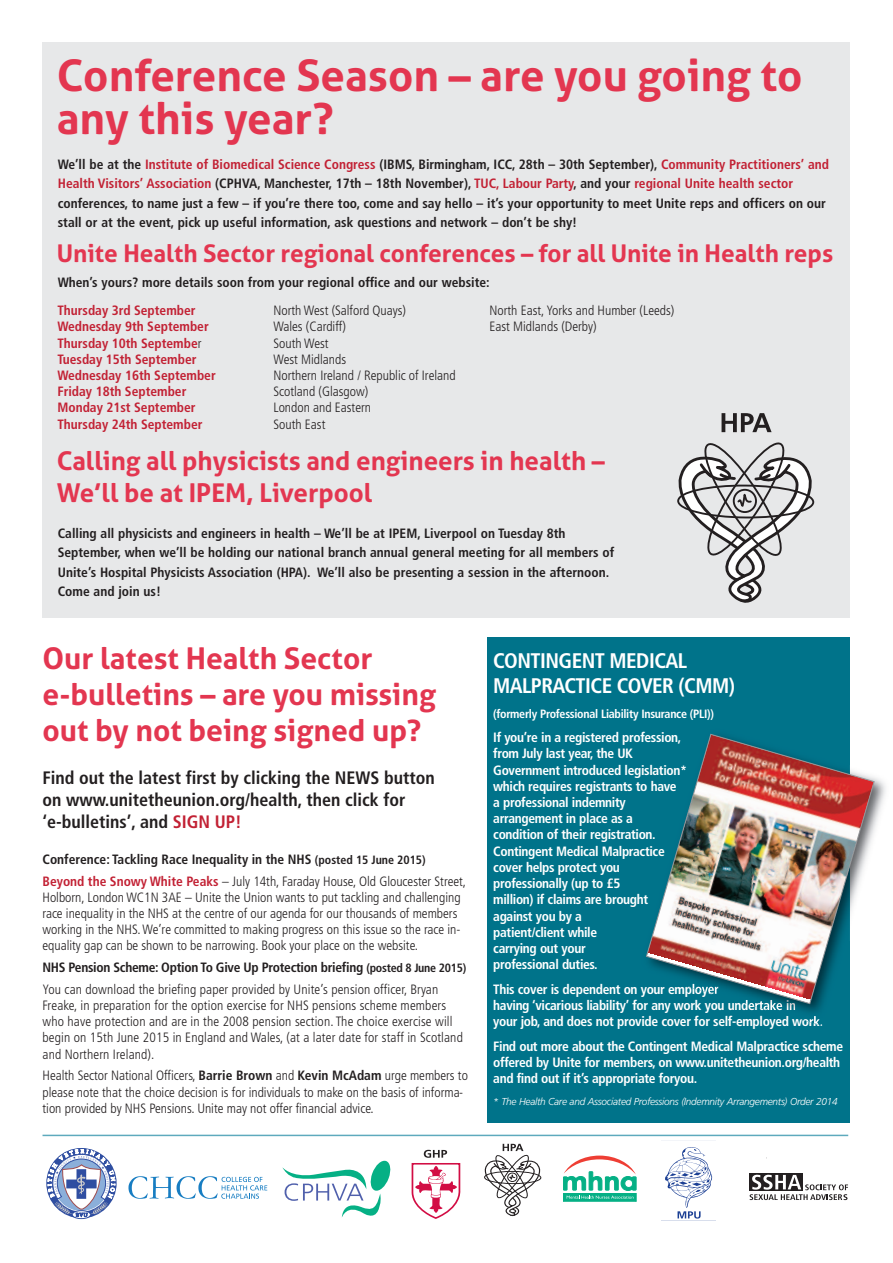
<style>
.page{position:relative;width:893px;height:1263px;background:#fff}
.page>*{position:absolute;margin:0;border:0;box-sizing:border-box;transform-origin:0 0}
.t1{font:700 43.8px/43.8px "Aller";color:#e33650}
.t2{font:700 30px/36px "Aller";color:#e33650}
.t3{font:700 25.95px/31.8px "Aller";color:#e33650}
.t4{font:700 24.45px "Aller";color:#e33650}
.t5{font:700 condensed 21.15px/25.3px "Frutiger";letter-spacing:-.025em;color:#fff}
.t6{font:700 condensed 18px/21.6px "Frutiger";color:#231f20}
.t7{font:300 condensed 13.5px/16.2px "Frutiger";color:#231f20}
.t8{font:700 condensed 13.5px/19.5px "Frutiger";color:#231f20}
.t9{font:700 condensed 13.5px/16.2px "Frutiger";letter-spacing:-.025em;color:#fff}
.t10{font:700 condensed 13.5px "Frutiger";color:#c22134}
.t11{font:700 condensed 12px "Frutiger";letter-spacing:-.025em;color:#fff}
.t12{font:italic 300 10.05px "Frutiger";letter-spacing:-.025em;color:#fff}
.s1{color:#c22134}
.s2{font-weight:300;color:#231f20}
.s3{font-weight:700}
.s4{font-weight:700;font-size:12px}
.s5{font-weight:700;color:#c22134}
</style>
<div class="page">
<div style="left:43px;top:43px;width:807px;height:575px;background:#e7e8e9"></div>
<hr style="left:43px;top:1135px;width:805px;height:1px;background:#5eaabd">
<svg style="left:72px;top:1210px;width:19px;height:9px"></svg>
<svg style="left:48px;top:1149px;width:67px;height:68px"></svg>
<svg style="left:128px;top:1176px;width:139px;height:23px"></svg>
<svg style="left:282px;top:1161px;width:108px;height:57px"></svg>
<svg style="left:412px;top:1150px;width:48px;height:69px"></svg>
<svg style="left:484px;top:1144px;width:57px;height:72px"></svg>
<div style="left:563px;top:1193px;width:73px;height:8px;border:1px solid #05b085"></div>
<svg style="left:563px;top:1155px;width:73px;height:44px"></svg>
<svg style="left:750px;top:1173px;width:53px;height:2px"></svg>
<svg style="left:750px;top:1175px;width:98px;height:25px"></svg>
<svg style="left:665px;top:1147px;width:48px;height:72px"></svg>
<div style="left:487px;top:638px;width:363px;height:485px;background:#00738a"></div>
<img style="left:874px;top:777px;width:12px;height:55px">
<img style="left:710px;top:733px;width:113px;height:293px">
<img style="left:646px;top:734px;width:228px;height:270px">
<svg style="left:677px;top:413px;width:137px;height:190px"></svg>
<h1 class="t1" style="left:57px;top:53px;width:747px">Conference Season – are you going to any this year?</h1>
<p class="t8" style="left:58px;top:155px;width:773px">We’ll be at the <span class="s1">Institute of Biomedical Science Congress</span> (IBMS, Birmingham, ICC, 28th – 30th September), <span class="s1">Community Practitioners’ and Health Visitors’ Association</span> (CPHVA, Manchester, 17th – 18th November), <span class="s1">TUC, Labour Party</span>, and your <span class="s1">regional Unite health sector </span>conferences, to name just a few – if you’re there too, come and say hello – it’s your opportunity to meet Unite reps and officers on our stall or at the event, pick up useful information, ask questions and network – don’t be shy!</p>
<h3 class="t4" style="left:57px;top:239px;width:778px">Unite Health Sector regional conferences – for all Unite in Health reps</h3>
<p class="t8" style="left:58px;top:273px;width:433px">When’s yours? more details soon from your regional office and our website:</p>
<p class="t10" style="left:57px;top:305px;width:140px">Thursday 3rd September</p>
<p class="t7" style="left:273px;top:304px;width:134px">North West (Salford Quays)</p>
<p class="t7" style="left:489px;top:304px;width:186px">North East, Yorks and Humber (Leeds)</p>
<p class="t10" style="left:57px;top:321px;width:153px">Wednesday 9th September</p>
<p class="t7" style="left:273px;top:320px;width:74px">Wales (Cardiff)</p>
<p class="t7" style="left:489px;top:320px;width:109px">East Midlands (Derby)</p>
<p class="t10" style="left:57px;top:337px;width:146px">Thursday 10th Septembe<span class="s2">r</span></p>
<p class="t7" style="left:273px;top:336px;width:57px">South West</p>
<p class="t10" style="left:57px;top:354px;width:141px">Tuesday 15th September</p>
<p class="t7" style="left:273px;top:352px;width:74px">West Midlands</p>
<p class="t10" style="left:57px;top:370px;width:160px">Wednesday 16th September</p>
<p class="t7" style="left:273px;top:368px;width:184px">Northern Ireland / Republic of Ireland</p>
<p class="t10" style="left:57px;top:386px;width:130px">Friday 18th September</p>
<p class="t7" style="left:273px;top:385px;width:96px">Scotland (Glasgow)</p>
<p class="t10" style="left:57px;top:402px;width:140px">Monday 21st September</p>
<p class="t7" style="left:273px;top:401px;width:99px">London and Eastern</p>
<p class="t10" style="left:57px;top:418px;width:147px">Thursday 24th September</p>
<p class="t7" style="left:273px;top:417px;width:53px">South East</p>
<h3 class="t3" style="left:57px;top:444px;width:550px">Calling all physicists and engineers in health –<br>We’ll be at IPEM, Liverpool</h3>
<p class="t8" style="left:58px;top:524px;width:558px">Calling all physicists and engineers in health – We’ll be at IPEM, Liverpool on Tuesday 8th September, when we’ll be holding our national branch annual general meeting for all members of Unite’s Hospital Physicists Association (HPA). We’ll also be presenting a session in the afternoon.<br>Come and join us!</p>
<h2 class="t2" style="left:43px;top:640px;width:395px">Our latest Health Sector e-bulletins – are you missing out by not being signed up?</h2>
<h3 class="t6" style="left:43px;top:769px;width:394px">Find out the latest first by clicking the NEWS button on www.unitetheunion.org/health, then click for ‘e-bulletins’, and <span class="s1">SIGN UP!</span></h3>
<p class="t7" style="left:43px;top:849px;width:425px;line-height:21.8px"><span class="s3">Conference: Tackling Race Inequality in the NHS</span> <span class="s4">(posted 15 June 2015)<br></span><span class="s5">Beyond the Snowy White Peaks</span> – July 14th, Faraday House, Old Gloucester Street,</p>
<p class="t7" style="left:43px;top:890px;width:420px">Holborn, London WC1N 3AE – Unite the Union wants to put tackling and challenging race inequality in the NHS at the centre of our agenda for our thousands of members working in the NHS.We’re committed to making progress on this issue so the race in&shy;equality gap can be shown to be narrowing. Book your place on the website.</p>
<p class="t7" style="left:43px;top:958px;width:425px;line-height:21.8px"><span class="s3">NHS Pension Scheme: Option To Give Up Protection briefing</span> <span class="s4">(posted 8 June 2015)<br></span>You can download the briefing paper provided by Unite’s pension officer, Bryan</p>
<p class="t7" style="left:43px;top:998px;width:422px">Freake, in preparation for the option exercise for NHS pensions scheme members who have protection and are in the 2008 pension section. The choice exercise will begin on 15th June 2015 in England and Wales, (at a later date for staff in Scotland and Northern Ireland).</p>
<p class="t7" style="left:43px;top:1069px;width:427px">Health Sector National Officers, <span class="s3">Barrie Brown</span> and <span class="s3">Kevin McAdam</span> urge members to please note that the choice decision is for individuals to make on the basis of informa&shy;tion provided by NHS Pensions. Unite may not offer financial advice.</p>
<h3 class="t5" style="left:493px;top:650px;width:243px">CONTINGENT MEDICAL<br>MALPRACTICE COVER (CMM)</h3>
<p class="t11" style="left:493px;top:708px;width:222px">(formerly Professional Liability Insurance (PLI))</p>
<p class="t9" style="left:493px;top:730px;width:195px">If you’re in a registered profession, from July last year, the UK<br>Government introduced legislation* which requires registrants to have<br>a professional indemnity arrangement in place as a<br>condition of their registration.<br>Contingent Medical Malpractice cover helps protect you professionally (up to £5<br>million) if claims are brought against you by a<br>patient/client while<br>carrying out your<br>professional duties.</p>
<p class="t9" style="left:493px;top:982px;width:331px">This cover is dependent on your employer<br>having ‘vicarious liability’ for any work you undertake in your job, and does not provide cover for self-employed work.</p>
<p class="t9" style="left:493px;top:1039px;width:351px">Find out more about the Contingent Medical Malpractice scheme offered by Unite for members, on www.unitetheunion.org/health and find out if it’s appropriate foryou.</p>
<p class="t12" style="left:493px;top:1098px;width:346px">* The Health Care and Associated Professions (Indemnity Arrangements) Order 2014</p>
</div>
